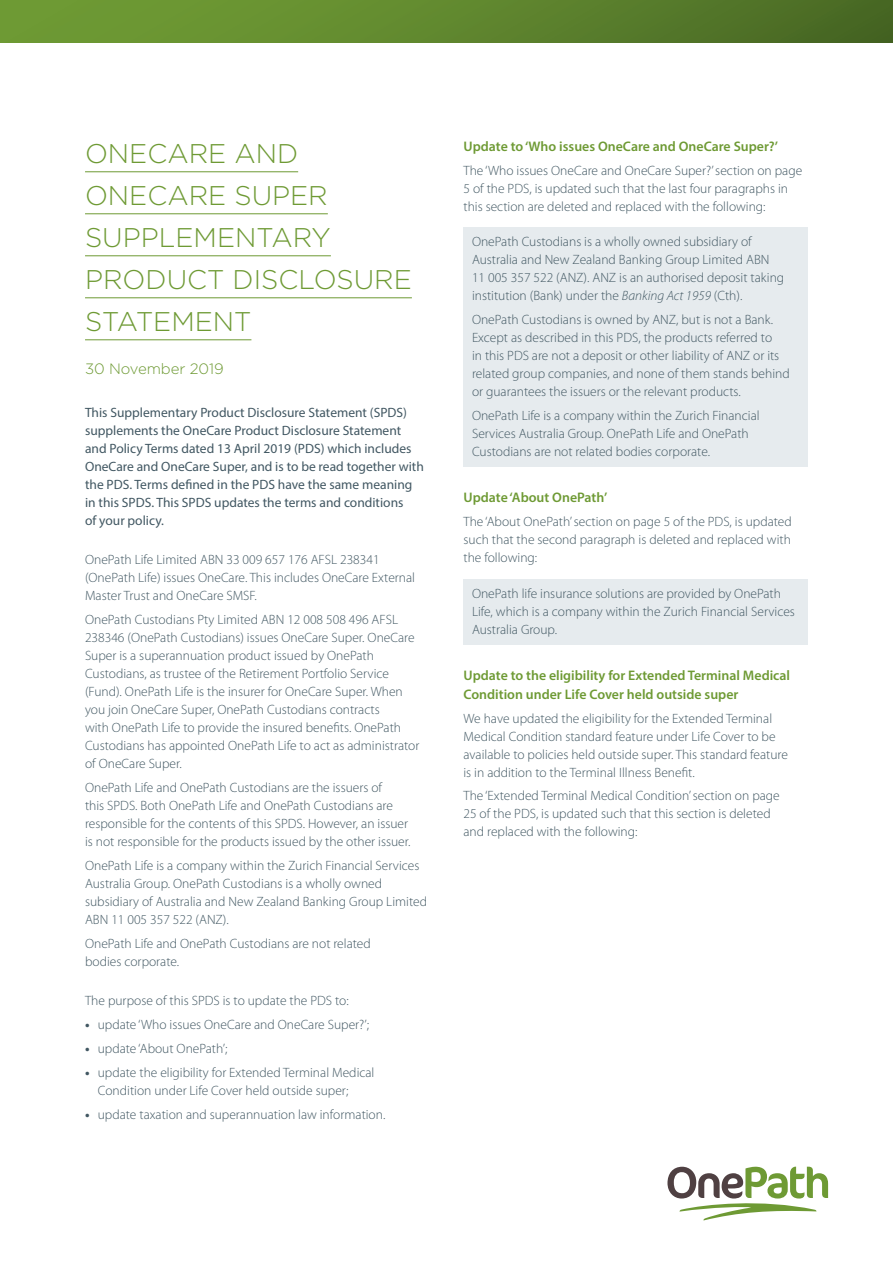
<style>
.page{position:relative;width:893px;height:1263px;background:#fff}
.page>*{position:absolute;margin:0;border:0;box-sizing:border-box;transform-origin:0 0}
.t1{font:300 27px/42px "Gotham";color:#6e9a34}
.t2{font:300 15px "Gotham";letter-spacing:-.005em;color:#6e9a34}
.t3{font:600 13.8px/18.8px "Myriad Pro";color:#6e9a34}
.t4{font:300 13.5px/18px "Myriad Pro";color:#415762}
.t5{font:13.5px/18px "Myriad Pro";color:#415762}
.s1{font-weight:700}
.s2{font-style:italic}
</style>
<div class="page">
<div style="left:0;top:0;width:893px;height:43px;background:linear-gradient(to right,#73a136,#496925)"></div>
<svg style="left:667px;top:1166px;width:161px;height:54px"></svg>
<hr style="left:85px;top:171px;width:213px;height:1px;background:#6e9a34">
<hr style="left:85px;top:213px;width:243px;height:1px;background:#6e9a34">
<hr style="left:85px;top:255px;width:246px;height:1px;background:#6e9a34">
<hr style="left:85px;top:297px;width:327px;height:1px;background:#6e9a34">
<hr style="left:85px;top:339px;width:166px;height:1px;background:#6e9a34">
<div style="left:463px;top:228px;width:345px;height:239px;background:#e6ebee"></div>
<div style="left:463px;top:579px;width:345px;height:65px;background:#e6ebee"></div>
<h1 class="t1" style="left:85px;top:132px;width:328px">ONECARE AND<br>ONECARE SUPER<br>SUPPLEMENTARY<br>PRODUCT DISCLOSURE<br>STATEMENT</h1>
<p class="t2" style="left:85px;top:359px;width:140px">30 November 2019</p>
<p class="t5" style="left:85px;top:403px;width:340px">This Supplementary Product Disclosure Statement (SPDS) supplements the OneCare Product Disclosure Statement and Policy Terms dated 13 April 2019 (PDS) which includes OneCare and OneCare Super, and is to be read together with the PDS. Terms defined in the PDS have the same meaning in this SPDS. This SPDS updates the terms and conditions<br>of your policy.</p>
<p class="t4" style="left:85px;top:551px;width:332px">OnePath Life Limited ABN 33 009 657 176 AFSL 238341 (OnePath Life) issues OneCare. This includes OneCare External<br>Master Trust and OneCare SMSF.</p>
<p class="t4" style="left:85px;top:611px;width:336px">OnePath Custodians Pty Limited ABN 12 008 508 496 AFSL 238346 (OnePath Custodians) issues OneCare Super. OneCare Super is a superannuation product issued by OnePath Custodians, as trustee of the Retirement Portfolio Service (Fund). OnePath Life is the insurer for OneCare Super. When you join OneCare Super, OnePath Custodians contracts<br>with OnePath Life to provide the insured benefits. OnePath Custodians has appointed OnePath Life to act as administrator of OneCare Super.</p>
<p class="t4" style="left:85px;top:779px;width:327px">OnePath Life and OnePath Custodians are the issuers of<br>this SPDS. Both OnePath Life and OnePath Custodians are responsible for the contents of this SPDS. However, an issuer is not responsible for the products issued by the other issuer.</p>
<p class="t4" style="left:85px;top:857px;width:343px">OnePath Life is a company within the Zurich Financial Services Australia Group. OnePath Custodians is a wholly owned subsidiary of Australia and New Zealand Banking Group Limited ABN 11 005 357 522 (ANZ).</p>
<p class="t4" style="left:85px;top:934px;width:287px">OnePath Life and OnePath Custodians are not related bodies corporate.</p>
<p class="t4" style="left:85px;top:992px;width:265px">The purpose of this SPDS is to update the PDS to:</p>
<p class="t4" style="left:85px;top:1016px;width:285px"><span class="s1">•</span> update ‘Who issues OneCare and OneCare Super?’;</p>
<p class="t4" style="left:85px;top:1040px;width:144px"><span class="s1">•</span> update ‘About OnePath’;</p>
<p class="t4" style="left:98px;top:1064px;width:278px;text-indent:-13px"><span class="s1">•</span> update the eligibility for Extended Terminal Medical<br>Condition under Life Cover held outside super;</p>
<p class="t4" style="left:85px;top:1106px;width:302px"><span class="s1">•</span> update taxation and superannuation law information.</p>
<p class="t3" style="left:463px;top:136px;width:316px">Update to ‘Who issues OneCare and OneCare Super?’</p>
<p class="t4" style="left:463px;top:161px;width:340px">The ‘Who issues OneCare and OneCare Super?’ section on page<br>5 of the PDS, is updated such that the last four paragraphs in this section are deleted and replaced with the following:</p>
<p class="t4" style="left:472px;top:233px;width:314px">OnePath Custodians is a wholly owned subsidiary of Australia and New Zealand Banking Group Limited ABN 11 005 357 522 (ANZ). ANZ is an authorised deposit taking institution (Bank) under the <span class="s2">Banking Act 1959</span> (Cth).</p>
<p class="t4" style="left:472px;top:311px;width:319px">OnePath Custodians is owned by ANZ, but is not a Bank.<br>Except as described in this PDS, the products referred to<br>in this PDS are not a deposit or other liability of ANZ or its related group companies, and none of them stands behind or guarantees the issuers or the relevant products.</p>
<p class="t4" style="left:472px;top:407px;width:289px">OnePath Life is a company within the Zurich Financial<br>Services Australia Group. OnePath Life and OnePath<br>Custodians are not related bodies corporate.</p>
<p class="t3" style="left:463px;top:488px;width:145px">Update ‘About OnePath’</p>
<p class="t4" style="left:463px;top:513px;width:330px;text-align:justify">The ‘About OnePath’ section on page 5 of the PDS, is updated such that the second paragraph is deleted and replaced with the following:</p>
<p class="t4" style="left:472px;top:584px;width:324px">OnePath life insurance solutions are provided by OnePath<br>Life, which is a company within the Zurich Financial Services<br>Australia Group.</p>
<p class="t3" style="left:463px;top:665px;width:328px">Update to the eligibility for Extended Terminal Medical<br>Condition under Life Cover held outside super</p>
<p class="t4" style="left:463px;top:709px;width:326px">We have updated the eligibility for the Extended Terminal Medical Condition standard feature under Life Cover to be available to policies held outside super. This standard feature is in addition to the Terminal Illness Benefit.</p>
<p class="t4" style="left:463px;top:787px;width:318px">The ‘Extended Terminal Medical Condition’ section on page<br>25 of the PDS, is updated such that this section is deleted and replaced with the following:</p>
</div>
